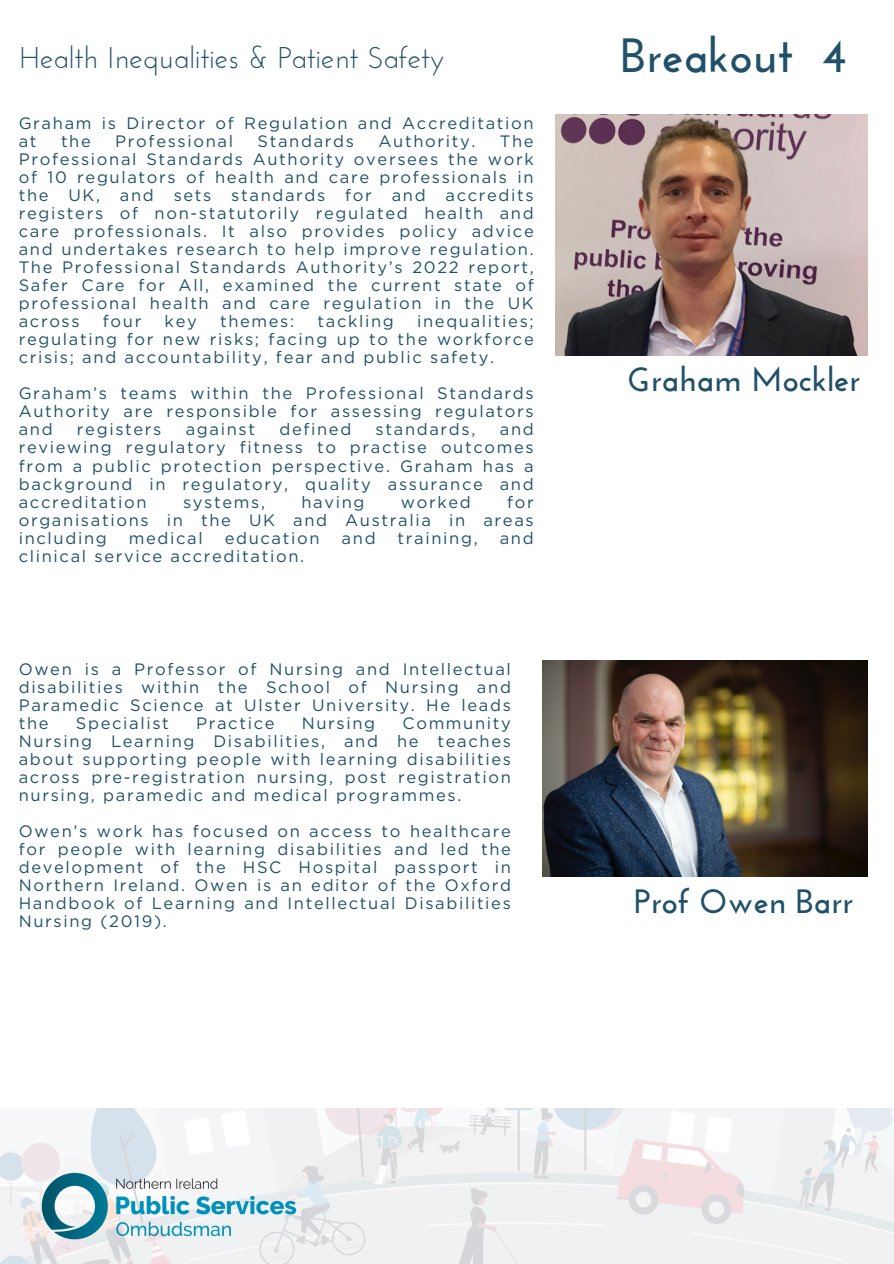
<style>
.page{position:relative;width:894px;height:1264px;background:#fff}
.page>*{position:absolute;margin:0;border:0;box-sizing:border-box;transform-origin:0 0}
.t1{font:700 48px "Josefin Sans";color:#205168}
.t2{font:700 33.75px "Josefin Sans";color:#205168}
.t3{font:30px "Josefin Sans";color:#205168}
.t4{font:16.5px/18px "Gotham";letter-spacing:.1em;color:#205168;text-align:justify}
</style>
<div class="page">
<img style="left:555px;top:114px;width:312px;height:241px">
<img style="left:542px;top:660px;width:325px;height:216px">
<img style="left:0;top:1108px;width:893px;height:155px">
<img style="left:32px;top:1162px;width:280px;height:87px">
<h2 class="t3" style="left:19px;top:45px;width:426px">Health Inequalities &amp; Patient Safety</h2>
<p class="t4" style="left:19px;top:114px;width:516px">Graham is Director of Regulation and Accreditation at</p>
<p class="t4" style="left:61px;top:132px;width:31px">the</p>
<p class="t4" style="left:115px;top:132px;width:119px">Professional</p>
<p class="t4" style="left:257px;top:132px;width:98px">Standards</p>
<p class="t4" style="left:378px;top:132px;width:98px">Authority.</p>
<p class="t4" style="left:19px;top:132px;width:516px;text-indent:481px">The Professional Standards Authority oversees the work of 10 regulators of health and care professionals in the UK, and sets standards for and accredits registers of non-statutorily regulated health and care professionals. It also provides policy advice and undertakes research to help improve regulation.<br>The Professional Standards Authority’s 2022 report, Safer Care for All, examined the current state of professional health and care regulation in the UK across</p>
<p class="t4" style="left:103px;top:312px;width:40px">four</p>
<p class="t4" style="left:164px;top:312px;width:34px">key</p>
<p class="t4" style="left:220px;top:312px;width:76px">themes:</p>
<p class="t4" style="left:317px;top:312px;width:78px">tackling</p>
<p class="t4" style="left:19px;top:312px;width:516px;text-indent:398px">inequalities; regulating for new risks; facing up to the workforce crisis; and accountability, fear and public safety.</p>
<p class="t4" style="left:19px;top:384px;width:516px">Graham’s teams within the Professional Standards Authority are responsible for assessing regulators and</p>
<p class="t4" style="left:77px;top:420px;width:86px">registers</p>
<p class="t4" style="left:186px;top:420px;width:71px">against</p>
<p class="t4" style="left:279px;top:420px;width:73px">defined</p>
<p class="t4" style="left:375px;top:420px;width:101px">standards,</p>
<p class="t4" style="left:19px;top:420px;width:516px;text-indent:481px">and reviewing regulatory fitness to practise outcomes from a public protection perspective. Graham has a background in regulatory, quality assurance and accreditation</p>
<p class="t4" style="left:19px;top:492px;width:516px;text-indent:488px">for organisations in the UK and Australia in areas including</p>
<p class="t4" style="left:183px;top:492px;width:84px">systems,</p>
<p class="t4" style="left:301px;top:492px;width:65px">having</p>
<p class="t4" style="left:401px;top:492px;width:71px">worked</p>
<p class="t4" style="left:129px;top:528px;width:75px">medical</p>
<p class="t4" style="left:225px;top:528px;width:96px">education</p>
<p class="t4" style="left:341px;top:528px;width:35px">and</p>
<p class="t4" style="left:397px;top:528px;width:82px">training,</p>
<p class="t4" style="left:499px;top:528px;width:35px">and</p>
<p class="t4" style="left:19px;top:546px;width:287px">clinical service accreditation.</p>
<p class="t4" style="left:19px;top:660px;width:493px">Owen is a Professor of Nursing and Intellectual disabilities within the School of Nursing and Paramedic Science at Ulster University. He leads the</p>
<p class="t4" style="left:76px;top:714px;width:94px">Specialist</p>
<p class="t4" style="left:196px;top:714px;width:80px">Practice</p>
<p class="t4" style="left:302px;top:714px;width:75px">Nursing</p>
<p class="t4" style="left:19px;top:714px;width:493px;text-indent:383px">Community Nursing Learning Disabilities, and he teaches about supporting people with learning disabilities across pre-registration nursing, post registration nursing, paramedic and medical programmes.</p>
<h2 class="t4" style="left:19px;top:822px;width:493px">Owen’s work has focused on access to healthcare for people with learning disabilities and led the development of the HSC Hospital passport in Northern Ireland. Owen is an editor of the Oxford Handbook of Learning and Intellectual Disabilities Nursing (2019).</h2>
<p class="t1" style="left:620px;top:36px;width:227px">Breakout 4</p>
<p class="t2" style="left:627px;top:366px;width:235px">Graham Mockler</p>
<p class="t2" style="left:634px;top:887px;width:220px">Prof Owen Barr</p>
</div>
